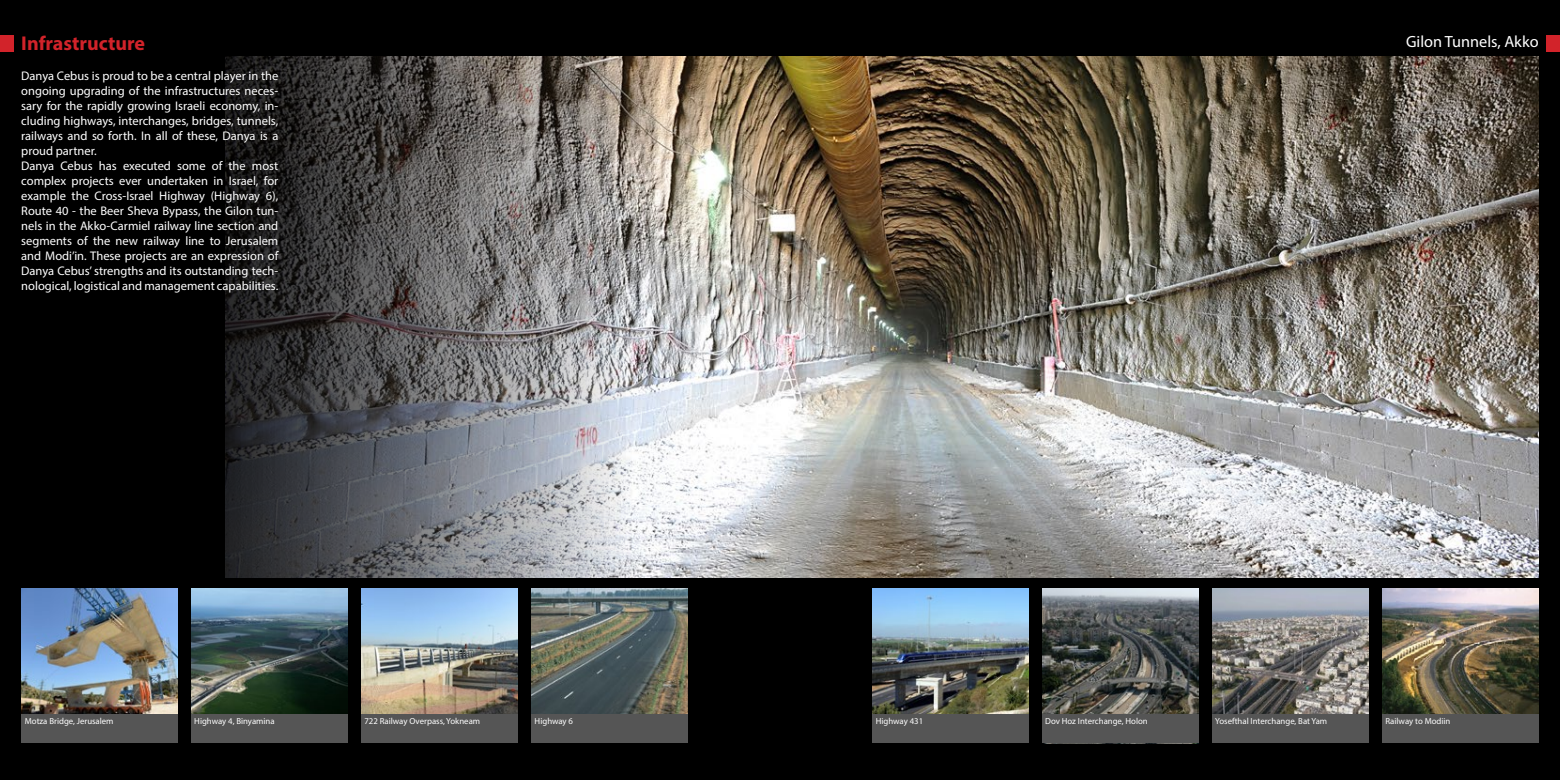
<style>
.page{position:relative;width:1560px;height:780px;background:#fff}
.page>*{position:absolute;margin:0;border:0;box-sizing:border-box;transform-origin:0 0}
.t1{font:700 20px "Myriad Pro";color:#d2232a}
.t2{font:16.25px "Myriad Pro";color:#fff}
.t3{font:12.5px/15px "Myriad Pro";color:#fff}
.t4{font:8.75px "Myriad Pro";color:#fff}
</style>
<div class="page">
<div style="left:0;top:0;width:1559px;height:780px;background:#000"></div>
<div style="left:1545px;top:35px;width:14px;height:17px;background:#d2232a"></div>
<div style="left:0;top:35px;width:14px;height:17px;background:#d2232a"></div>
<img style="left:21px;top:588px;width:156px;height:126px">
<img style="left:191px;top:588px;width:156px;height:126px">
<img style="left:361px;top:588px;width:156px;height:126px">
<img style="left:531px;top:588px;width:156px;height:126px">
<div style="left:21px;top:714px;width:156px;height:29px;background:#555"></div>
<div style="left:191px;top:714px;width:156px;height:29px;background:#555"></div>
<div style="left:361px;top:714px;width:156px;height:29px;background:#555"></div>
<div style="left:531px;top:714px;width:156px;height:29px;background:#555"></div>
<img style="left:225px;top:56px;width:1313px;height:521px">
<img style="left:872px;top:588px;width:156px;height:126px">
<img style="left:1042px;top:588px;width:156px;height:126px">
<img style="left:1212px;top:588px;width:156px;height:126px">
<img style="left:1382px;top:588px;width:156px;height:126px">
<div style="left:872px;top:714px;width:156px;height:29px;background:#555"></div>
<div style="left:1042px;top:714px;width:156px;height:29px;background:#555"></div>
<div style="left:1212px;top:714px;width:156px;height:29px;background:#555"></div>
<div style="left:1382px;top:714px;width:156px;height:29px;background:#555"></div>
<h1 class="t1" style="left:21px;top:31px;width:125px">Infrastructure</h1>
<p class="t3" style="left:21px;top:68px;width:258px">Danya Cebus is proud to be a central player in the ongoing upgrading of the infrastructures neces&shy;sary for the rapidly growing Israeli economy, in&shy;cluding highways, interchanges, bridges, tunnels, railways and so forth. In all of these, Danya is a proud partner.<br>Danya Cebus has executed some of the most complex projects ever undertaken in Israel, for example the Cross-Israel Highway (Highway 6), Route 40 - the Beer Sheva Bypass, the Gilon tun&shy;nels in the Akko-Carmiel railway line section and segments of the new railway line to Jerusalem and Modi’in. These projects are an expression of Danya Cebus’ strengths and its outstanding tech&shy;nological, logistical and management capabilities.</p>
<h2 class="t2" style="left:1405px;top:32px;width:134px">Gilon Tunnels, Akko</h2>
<p class="t4" style="left:25px;top:716px;width:90px">Motza Bridge, Jerusalem</p>
<p class="t4" style="left:194px;top:716px;width:82px">Highway 4, Binyamina</p>
<p class="t4" style="left:364px;top:716px;width:117px">722 Railway Overpass, Yokneam</p>
<p class="t4" style="left:534px;top:716px;width:40px">Highway 6</p>
<p class="t4" style="left:875px;top:716px;width:49px">Highway 431</p>
<p class="t4" style="left:1045px;top:716px;width:104px">Dov Hoz Interchange, Holon</p>
<p class="t4" style="left:1215px;top:716px;width:113px">Yosefthal Interchange, Bat Yam</p>
<p class="t4" style="left:1385px;top:716px;width:66px">Railway to Modiin</p>
</div>
